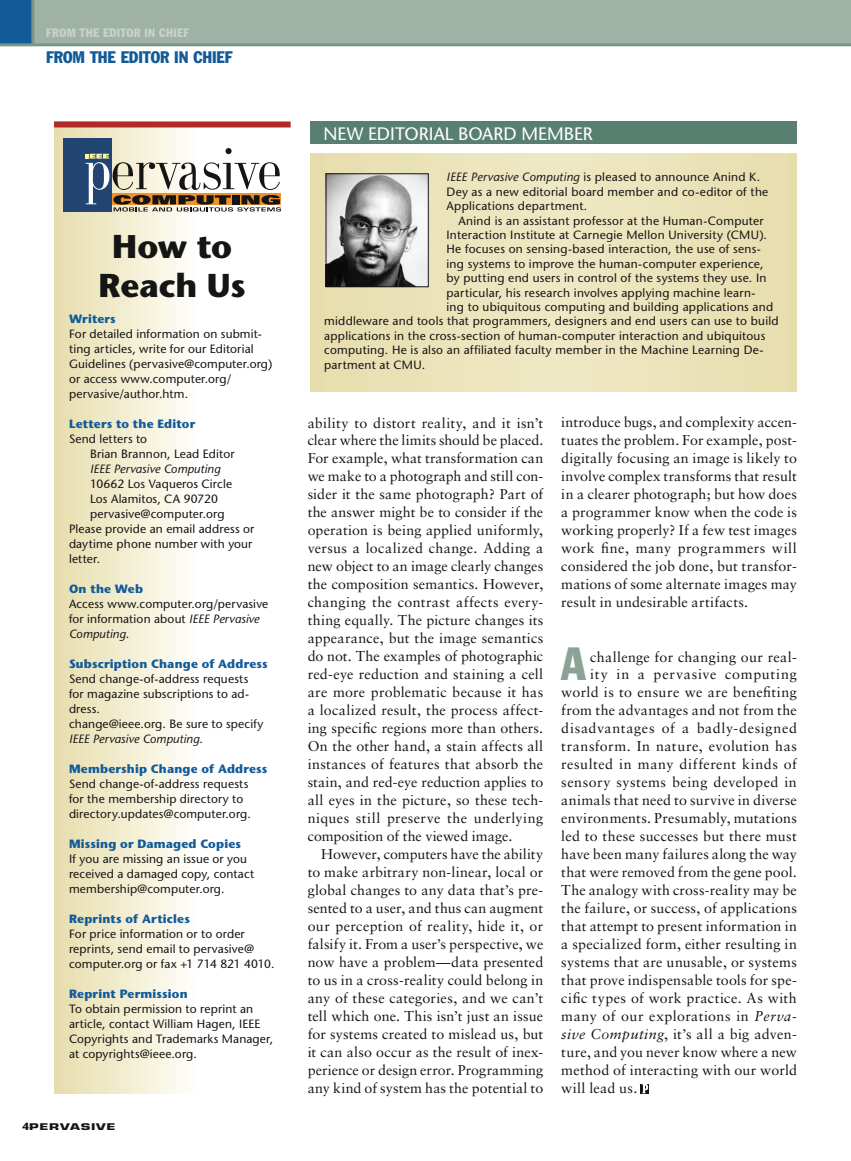
<style>
.page{position:relative;width:851px;height:1161px;background:#fff}
.page>*{position:absolute;margin:0;border:0;box-sizing:border-box;transform-origin:0 0}
.t1{font:condensed 45.75px "Franklin Gothic Std";color:#8aa395}
.t2{font:700 33px/39px "Stone Sans Std";letter-spacing:-.005em;color:#151515;text-align:center}
.t3{font:500 18px "Stone Sans Std";color:#fff}
.t4{font:condensed 16.5px "Franklin Gothic Std";letter-spacing:-.005em;color:#125b99}
.t5{font:14.25px/18px "Sabon LT Std";letter-spacing:.02em;color:#151515;text-align:justify}
.t6{font:14.25px "Sabon LT Std";letter-spacing:.04em;color:#151515}
.t7{font:14.25px "Sabon LT Std";letter-spacing:.05em;color:#151515}
.t8{font:500 12px/15px "Stone Sans Std";letter-spacing:.015em;color:#151515}
.t9{font:700 12px "Stone Sans Std";letter-spacing:.015em;color:#125b99}
.t10{font:italic 500 12px "Stone Sans Std";letter-spacing:.01em;color:#151515}
.t11{font:condensed 12px "Franklin Gothic Std";letter-spacing:.03em;color:#c9d2ca}
.t12{font:700 9px "Eurostile LT Std";letter-spacing:.05em;color:#151515;scale:1.5 1}
.s1{font-style:italic}
.s2{font-family:"Stone Sans Std";font-size:10.5px}
</style>
<div class="page">
<div style="left:0;top:0;width:34px;height:45px;background:#125b99"></div>
<div style="left:34px;top:0;width:816px;height:45px;background:#9fb2a6"></div>
<hr style="left:31px;top:0;width:3px;height:46px;background:#799686">
<hr style="left:0;top:43px;width:850px;height:3px;background:#799686">
<div style="left:640px;top:1084px;width:8px;height:10px;background:#151515"></div>
<svg style="left:642px;top:1084px;width:6px;height:9px"></svg>
<div style="left:310px;top:122px;width:486px;height:22px;background:#587f6f"></div>
<div style="left:310px;top:153px;width:486px;height:239px;background:linear-gradient(to right,#e7dfb6,#ece4ba)"></div>
<img style="left:328px;top:176px;width:98px;height:109px">
<div style="left:326px;top:174px;width:102px;height:113px;border:1px solid #151515"></div>
<svg style="left:54px;top:128px;width:228px;height:966px"></svg>
<div style="left:54px;top:122px;width:237px;height:6px;background:#b22a28"></div>
<div style="left:63px;top:138px;width:48px;height:74px;background:#224472"></div>
<svg style="left:86px;top:148px;width:195px;height:64px"></svg>
<p class="t11" style="left:46px;top:26px;width:134px">FROM THE EDITOR IN CHIEF</p>
<p class="t4" style="left:46px;top:47px;width:174px">FROM THE EDITOR IN CHIEF</p>
<h2 class="t2" style="left:99px;top:227px;width:149px">How to<br>Reach Us</h2>
<p class="t9" style="left:69px;top:312px;width:48px">Writers</p>
<p class="t8" style="left:69px;top:327px;width:205px">For detailed information on submit&shy;ting articles, write for our Editorial Guidelines (pervasive@computer.org) or access www.computer.org/ pervasive/author.htm.</p>
<p class="t9" style="left:69px;top:417px;width:128px">Letters to the Editor</p>
<p class="t8" style="left:69px;top:432px;width:167px">Send letters to<br>B rian Brannon, Lead Editor</p>
<p class="t10" style="left:90px;top:462px;width:132px">IEEE Pervasive Computing</p>
<p class="t8" style="left:69px;top:477px;width:165px;text-indent:21px">10662 Los Vaqueros Circle<br>Los Alamitos, CA 90720</p>
<p class="t8" style="left:69px;top:507px;width:187px;text-indent:21px">pervasive@computer.org<br>Please provide an email address or daytime phone number with your letter.</p>
<p class="t9" style="left:69px;top:582px;width:75px">On the Web</p>
<p class="t8" style="left:69px;top:597px;width:201px">Access www.computer.org/pervasive for information about <span class="s1">IEEE Pervasive<br>Computing</span>.</p>
<p class="t9" style="left:69px;top:657px;width:200px">Subscription Change of Address</p>
<p class="t8" style="left:69px;top:672px;width:196px">Send change-of-address requests for magazine subscriptions to ad&shy;dress.<br>change@ieee.org. Be sure to specify<br><span class="s1">IEEE Pervasive Computing</span>.</p>
<p class="t9" style="left:69px;top:762px;width:200px">Membership Change of Address</p>
<p class="t8" style="left:69px;top:777px;width:183px">Send change-of-address requests for the membership directory to directory.updates@computer.org.</p>
<p class="t9" style="left:69px;top:837px;width:173px">Missing or Damaged Copies</p>
<p class="t8" style="left:69px;top:852px;width:187px">If you are missing an issue or you received a damaged copy, contact membership@computer.org.</p>
<p class="t9" style="left:69px;top:912px;width:122px">Reprints of Articles</p>
<p class="t8" style="left:69px;top:927px;width:207px">For price information or to order reprints, send email to pervasive@ computer.org or fax +1 714 821 4010.</p>
<p class="t9" style="left:69px;top:987px;width:120px">Reprint Permission</p>
<p class="t8" style="left:69px;top:1002px;width:206px">To obtain permission to reprint an article, contact William Hagen, IEEE Copyrights and Trademarks Manager, at copyrights@ieee.org.</p>
<p class="t12" style="left:22px;top:1121px;width:63px"><span class="s2">4</span>PERVASIVE</p>
<p class="t3" style="left:323px;top:123px;width:271px">NEW EDITORIAL BOARD M EMB ER</p>
<p class="t8" style="left:446px;top:170px;width:323px;line-height:14.4px"><span class="s1">IEEE Pervasive Computing</span> is pleased to announce Anind K.<br>Dey as a new editorial board member and co-editor of the<br>Applications department.</p>
<p class="t8" style="left:458px;top:213px;width:307px">Anind is an assistant professor at the Human-Computer</p>
<p class="t8" style="left:446px;top:227px;width:322px">Interaction Institute at Carnegie M ellon University (CMU).</p>
<p class="t8" style="left:446px;top:242px;width:316px">He focuses on sensing-based interaction, the use of sens-</p>
<p class="t8" style="left:446px;top:256px;width:318px">ing systems to improve the human-computer experience,</p>
<p class="t8" style="left:446px;top:270px;width:321px">by putting end users in control of the systems they use. In</p>
<p class="t8" style="left:446px;top:285px;width:310px">particular, his research involves applying machine learn-</p>
<p class="t8" style="left:446px;top:299px;width:328px">ing to ubiquitous computing and building applications and</p>
<p class="t8" style="left:324px;top:314px;width:456px">middleware and tools that programmers, designers and end users can use to build</p>
<p class="t8" style="left:324px;top:328px;width:442px">applications in the cross-section of human-computer interaction and ubiquitous</p>
<p class="t8" style="left:324px;top:342px;width:441px">computing. He is also an affiliated faculty member in the Machine Learning De-</p>
<p class="t8" style="left:324px;top:357px;width:103px">partment at CMU .</p>
<p class="t5" style="left:308px;top:413px;width:237px">ability to distort reality, and it isn’t clear where the limits should be placed.<br>For example, what transformation can we make to a photograph and still con&shy;sider it the same photograph? Part of the answer might be to consider if the operation is being applied uniformly, versus a localized change. Adding a new object to an image clearly changes the composition semantics. However, changing the contrast affects every&shy;thing equally. The picture changes its appearance, but the image semantics do not. The examples of photographic red-eye reduction and staining a cell are more problematic because it has a localized result, the process affect&shy;ing specific regions more than others.<br>On the other hand, a stain affects all instances of features that absorb the stain, and red-eye reduction applies to all eyes in the picture, so these tech&shy;niques still preserve the underlying composition of the viewed image.</p>
<p class="t5" style="left:308px;top:845px;width:237px;text-indent:13px">However, computers have the ability to make arbitrary non-linear, local or global changes to any data that’s pre&shy;sented to a user, and thus can augment our perception of reality, hide it, or falsify it. From a user’s perspective, we now have a problem—data presented to us in a cross-reality could belong in any of these categories, and we can’t tell which one. This isn’t just an issue for systems created to mislead us, but it can also occur as the result of inex&shy;perience or design error. Programming any kind of system has the potential to</p>
<p class="t5" style="left:561px;top:413px;width:237px">introduce bugs, and complexity accen&shy;tuates the problem. For example, post&shy;digitally focusing an image is likely to involve complex transforms that result in a clearer photograph; but how does a programmer know when the code is working properly? If a few test images work fine, many programmers will considered the job done, but transfor&shy;mations of some alternate images may result in undesirable artifacts.</p>
<h1 class="t1" style="left:561px;top:635px;width:26px">A</h1>
<p class="t5" style="left:590px;top:647px;width:208px">challenge for changing our real-</p>
<p class="t7" style="left:590px;top:666px;width:208px">ity in a pervasive computing</p>
<p class="t5" style="left:561px;top:683px;width:237px">world is to ensure we are benefiting</p>
<p class="t5" style="left:561px;top:701px;width:237px">from the advantages and not from the</p>
<p class="t6" style="left:561px;top:720px;width:237px">disadvantages of a badly-designed</p>
<p class="t5" style="left:561px;top:737px;width:237px">transform. In nature, evolution has</p>
<p class="t5" style="left:561px;top:755px;width:237px">resulted in many different kinds of</p>
<p class="t5" style="left:561px;top:773px;width:237px">sensory systems being developed in</p>
<p class="t5" style="left:561px;top:791px;width:237px">animals that need to survive in diverse</p>
<p class="t5" style="left:561px;top:809px;width:237px">environments. Presumably, mutations</p>
<p class="t5" style="left:561px;top:827px;width:237px">led to these successes but there must</p>
<p class="t5" style="left:561px;top:845px;width:237px">have been many failures along the way</p>
<p class="t5" style="left:561px;top:863px;width:237px">that were removed from the gene pool.</p>
<p class="t5" style="left:561px;top:881px;width:237px">The analogy with cross-reality may be</p>
<p class="t5" style="left:561px;top:899px;width:237px">the failure, or success, of applications</p>
<p class="t5" style="left:561px;top:917px;width:237px">that attempt to present information in</p>
<p class="t5" style="left:561px;top:935px;width:237px">a specialized form, either resulting in</p>
<p class="t5" style="left:561px;top:953px;width:237px">systems that are unusable, or systems</p>
<p class="t5" style="left:561px;top:971px;width:237px">that prove indispensable tools for spe-</p>
<p class="t5" style="left:561px;top:989px;width:237px">cific types of work practice. As with</p>
<p class="t5" style="left:561px;top:1007px;width:237px">many of our explorations in <span class="s1">Perva-</span></p>
<p class="t5" style="left:561px;top:1025px;width:237px"><span class="s1">sive Computing</span>, it’s all a big adven-</p>
<p class="t5" style="left:561px;top:1043px;width:237px">ture, and you never know where a new</p>
<p class="t5" style="left:561px;top:1061px;width:237px">method of interacting with our world</p>
<p class="t5" style="left:561px;top:1079px;width:77px">will lead us.</p>
</div>
